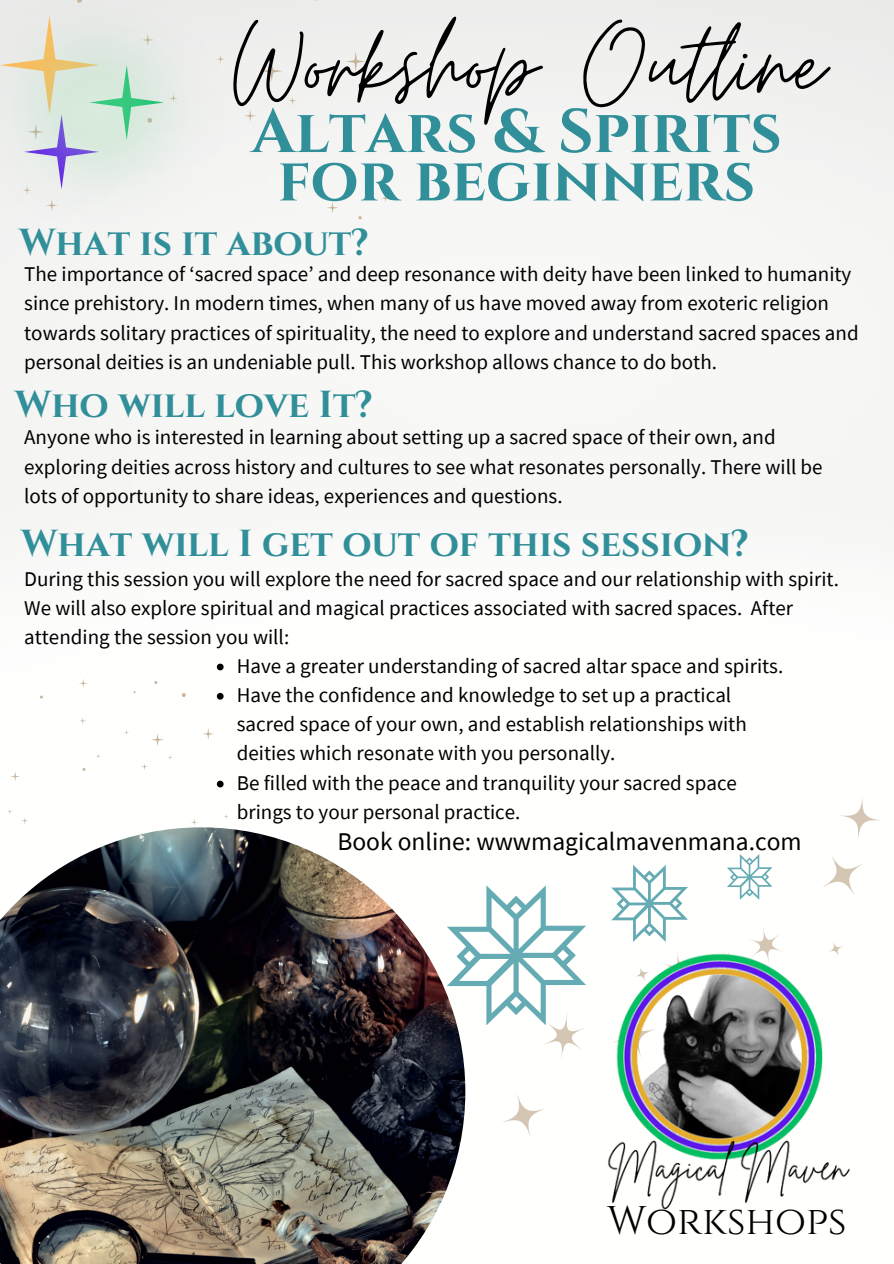
<style>
.page{position:relative;width:894px;height:1264px;background:#fff}
.page>*{position:absolute;margin:0;border:0;box-sizing:border-box;transform-origin:0 0}
.t1{font:122.7px "Moon Time";color:#000}
.t2{font:700 61.5px/48.3px "Cinzel";color:#318f9a;text-align:center}
.t3{font:39.9px "Cinzel";color:#000}
.t4{font:700 37.5px "Cinzel";color:#318f9a}
.t5{font:25.5px "Source Sans Pro";color:#000}
.t6{font:21px/29.2px "Source Sans Pro";color:#000}
</style>
<div class="page">
<div style="left:0;top:0;width:893px;height:1103px;background:#f7f7f6"></div>
<svg style="left:345px;top:51px;width:20px;height:20px"></svg>
<svg style="left:288px;top:96px;width:9px;height:9px"></svg>
<svg style="left:381px;top:194px;width:8px;height:8px"></svg>
<svg style="left:326px;top:202px;width:12px;height:12px"></svg>
<svg style="left:244px;top:110px;width:12px;height:12px"></svg>
<svg style="left:261px;top:60px;width:21px;height:22px"></svg>
<svg style="left:818px;top:851px;width:48px;height:48px"></svg>
<svg style="left:498px;top:1089px;width:51px;height:51px"></svg>
<svg style="left:835px;top:793px;width:49px;height:49px"></svg>
<img style="left:559px;top:919px;width:301px;height:291px">
<svg style="left:79px;top:678px;width:9px;height:9px"></svg>
<svg style="left:202px;top:728px;width:12px;height:12px"></svg>
<svg style="left:21px;top:817px;width:7px;height:7px"></svg>
<svg style="left:95px;top:753px;width:6px;height:5px"></svg>
<svg style="left:124px;top:729px;width:5px;height:6px"></svg>
<svg style="left:10px;top:771px;width:10px;height:10px"></svg>
<svg style="left:167px;top:755px;width:6px;height:5px"></svg>
<svg style="left:7px;top:809px;width:5px;height:5px"></svg>
<svg style="left:223px;top:813px;width:6px;height:6px"></svg>
<svg style="left:79px;top:717px;width:7px;height:7px"></svg>
<svg style="left:190px;top:818px;width:8px;height:7px"></svg>
<svg style="left:141px;top:763px;width:7px;height:7px"></svg>
<svg style="left:151px;top:733px;width:13px;height:13px"></svg>
<svg style="left:182px;top:693px;width:4px;height:4px"></svg>
<img style="left:0;top:827px;width:465px;height:436px">
<svg style="left:446px;top:885px;width:144px;height:179px"></svg>
<svg style="left:611px;top:864px;width:89px;height:128px"></svg>
<svg style="left:726px;top:854px;width:46px;height:45px"></svg>
<img style="left:0;top:0;width:239px;height:245px">
<svg style="left:217px;top:663px;width:6px;height:7px"></svg>
<svg style="left:217px;top:693px;width:6px;height:6px"></svg>
<svg style="left:217px;top:780px;width:6px;height:7px"></svg>
<p class="t1" style="left:233px;top:-10px;width:592px">Workshop Outline</p>
<p class="t2" style="left:251px;top:109px;width:532px">Altars &amp; Spirits for beginners</p>
<h2 class="t4" style="left:19px;top:219px;width:351px">What is it about?</h2>
<p class="t6" style="left:24px;top:259px;width:835px">The importance of ‘sacred space’ and deep resonance with deity have been linked to humanity since prehistory. In modern times, when many of us have moved away from exoteric religion towards solitary practices of spirituality, the need to explore and understand sacred spaces and personal deities is an undeniable pull. This workshop allows chance to do both.</p>
<h1 class="t4" style="left:15px;top:380px;width:359px">Who will love It?</h1>
<h3 class="t6" style="left:24px;top:422px;width:799px">Anyone who is interested in learning about setting up a sacred space of their own, and exploring deities across history and cultures to see what resonates personally. There will be lots of opportunity to share ideas, experiences and questions.</h3>
<h3 class="t4" style="left:21px;top:519px;width:728px">What will I get out of this session?</h3>
<p class="t6" style="left:24px;top:563px;width:816px">During this session you will explore the need for sacred space and our relationship with spirit.<br>We will also explore spiritual and magical practices associated with sacred spaces. After attending the session you will:</p>
<h3 class="t6" style="left:237px;top:650px;width:548px">Have a greater understanding of sacred altar space and spirits.</h3>
<p class="t6" style="left:237px;top:679px;width:511px">Have the confidence and knowledge to set up a practical sacred space of your own, and establish relationships with deities which resonate with you personally.</p>
<p class="t6" style="left:237px;top:767px;width:501px">Be filled with the peace and tranquility your sacred space brings to your personal practice.</p>
<p class="t5" style="left:337px;top:824px;width:465px">Book online: wwwmagicalmavenmana.com</p>
<p class="t3" style="left:606px;top:1194px;width:241px">Workshops</p>
</div>
